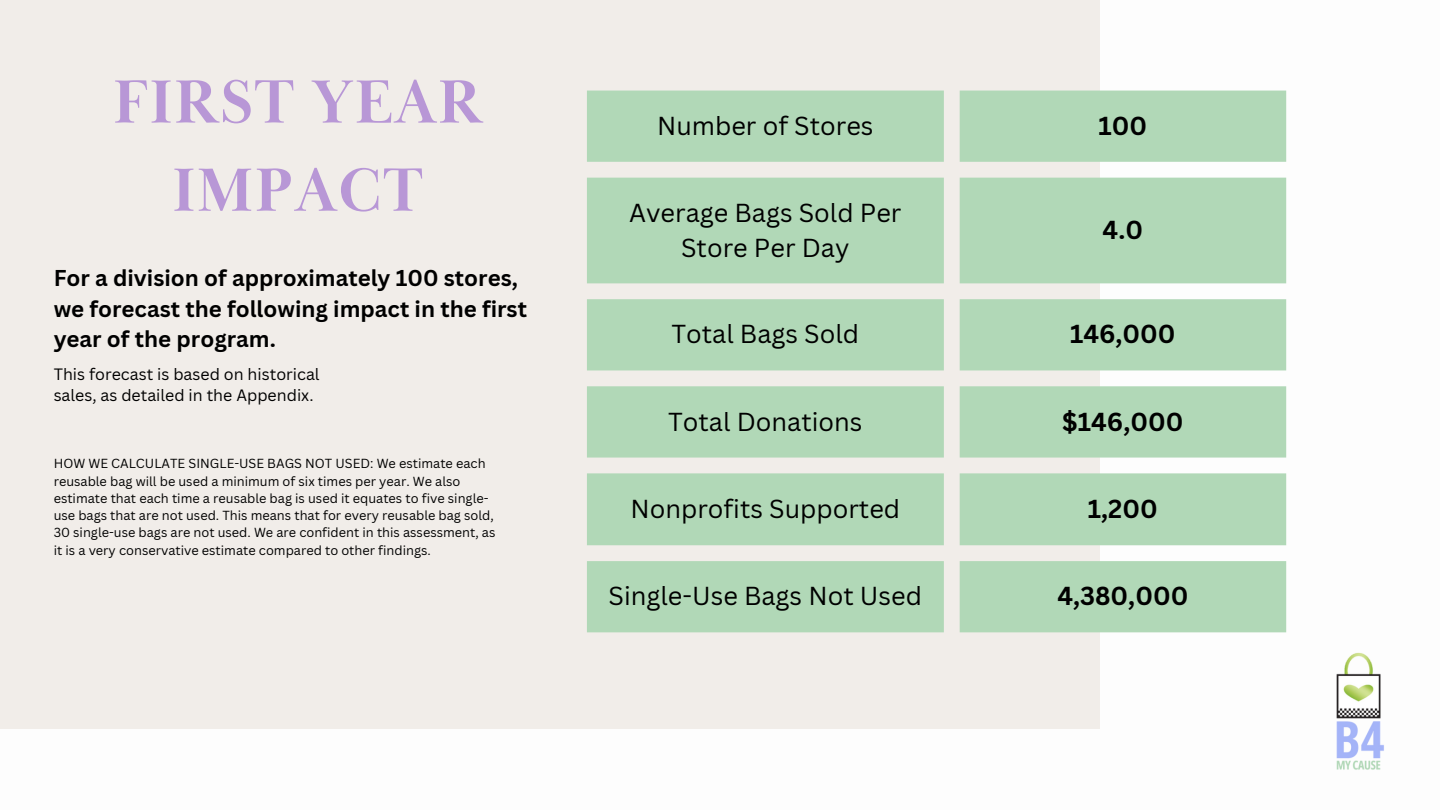
<style>
.page{position:relative;width:1440px;height:810px;background:#fff}
.page>*{position:absolute;margin:0;border:0;box-sizing:border-box;transform-origin:0 0}
.t1{font:700 63px/88.2px "Baskerville Display PT";letter-spacing:.015em;color:#b897d6;text-align:center}
.t2{font:25.3px/34.8px "Canva Sans";color:#000;text-align:center}
.t3{font:700 25.3px "Canva Sans";color:#000}
.t4{font:700 22.3px/30.8px "Canva Sans";color:#000}
.t5{font:16px/21.8px "Canva Sans";color:#000}
.t6{font:12.8px/17.2px "Canva Sans";color:#000}
</style>
<div class="page">
<div style="left:0;top:0;width:1100px;height:729px;background:#f1ede9"></div>
<img style="left:1336px;top:652px;width:48px;height:118px">
<svg style="left:587px;top:91px;width:699px;height:541px;fill:#b1d8b7"></svg>
<h2 class="t1" style="left:113px;top:60px;width:371px">FIRST YEAR<br>IMPACT</h2>
<h3 class="t4" style="left:54px;top:262px;width:475px">For a division of approximately 100 stores, we forecast the following impact in the first year of the program.</h3>
<p class="t5" style="left:54px;top:362px;width:267px">This forecast is based on historical sales, as detailed in the Appendix.</p>
<p class="t6" style="left:54px;top:455px;width:443px">HOW WE CALCULATE SINGLE-USE BAGS NOT USED: We estimate each reusable bag will be used a minimum of six times per year. We also estimate that each time a reusable bag is used it equates to five single&shy;use bags that are not used. This means that for every reusable bag sold, 30 single-use bags are not used. We are confident in this assessment, as it is a very conservative estimate compared to other findings.</p>
<p class="t2" style="left:657px;top:108px;width:218px">Number of Stores</p>
<p class="t3" style="left:1099px;top:108px;width:50px">100</p>
<p class="t2" style="left:629px;top:195px;width:274px">Average Bags Sold Per<br>Store Per Day</p>
<p class="t3" style="left:1103px;top:212px;width:42px">4.0</p>
<p class="t2" style="left:671px;top:316px;width:189px">Total Bags Sold</p>
<p class="t3" style="left:1070px;top:316px;width:107px">146,000</p>
<p class="t2" style="left:668px;top:403px;width:196px">Total Donations</p>
<p class="t3" style="left:1062px;top:404px;width:123px">$146,000</p>
<p class="t2" style="left:630px;top:490px;width:271px">Nonprofits Supported</p>
<p class="t3" style="left:1088px;top:491px;width:71px">1,200</p>
<p class="t2" style="left:609px;top:578px;width:315px">Single-Use Bags Not Used</p>
<p class="t3" style="left:1057px;top:578px;width:132px">4,380,000</p>
</div>
